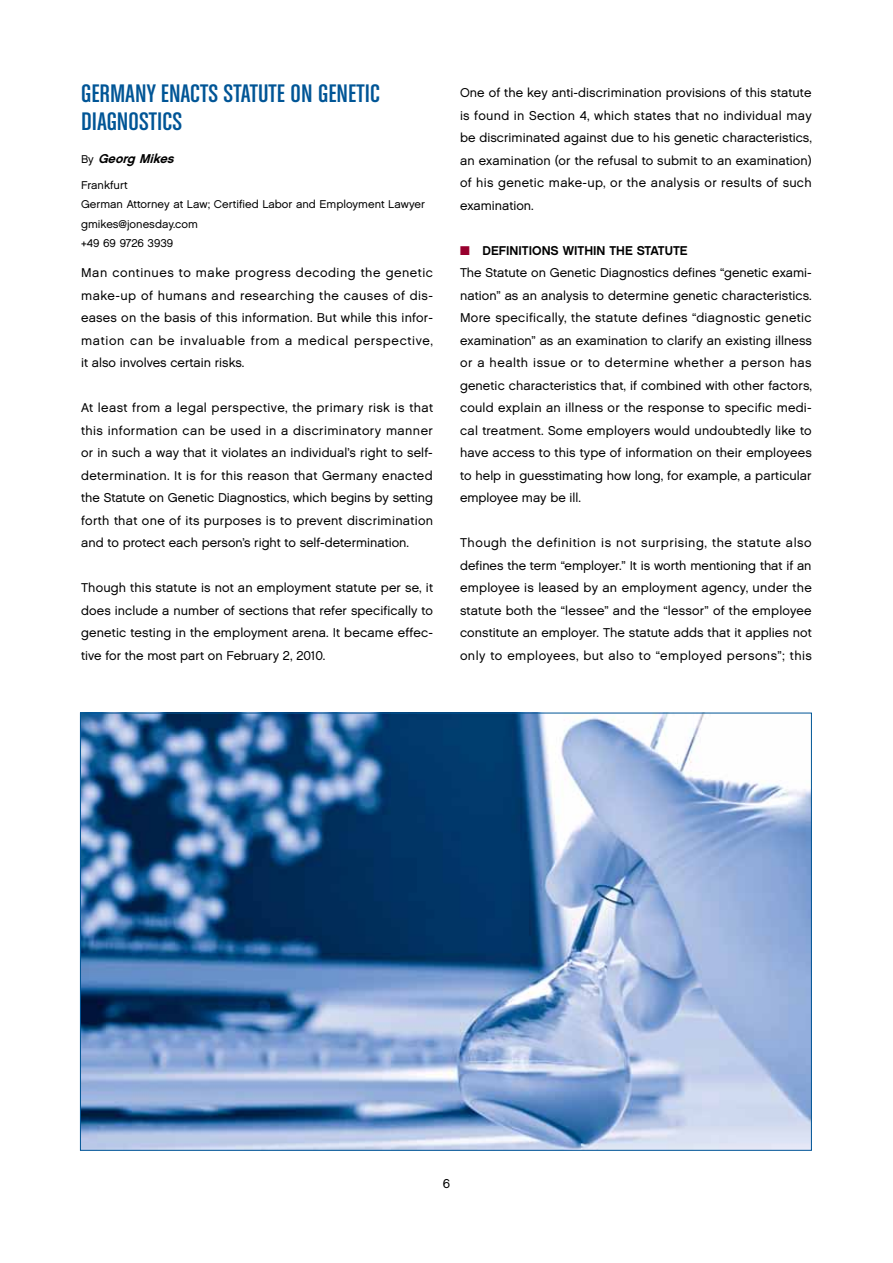
<style>
.page{position:relative;width:893px;height:1263px;background:#fff}
.page>*{position:absolute;margin:0;border:0;box-sizing:border-box;transform-origin:0 0}
.t1{font:27px/27.8px "Chalet Comprime Cologne Sixty";letter-spacing:.005em;color:#005596;scale:1.1 1}
.t2{font:12.75px/22.5px "Chalet London Nineteen Sixty";letter-spacing:.005em;color:#000;text-align:justify}
.t3{font:12.75px "Chalet New York Nineteen Sixty";color:#000}
.t4{font:italic 12.75px "Chalet New York Nineteen Sixty";color:#000}
.t5{font:11.25px/19.5px "Chalet London Nineteen Sixty";color:#000}
.s1{font-family:"Chalet London Nineteen Sixty";font-style:normal;font-size:11.25px}
.s2{color:#98002e}
</style>
<div class="page">
<img style="left:82px;top:715px;width:728px;height:434px">
<h1 class="t1" style="left:81px;top:79px;width:273px">GERMANY ENACTS STATUTE ON GENETIC<br>DIAGNOSTICS</h1>
<p class="t4" style="left:81px;top:150px;width:98px"><span class="s1">B y</span> Georg Mikes</p>
<p class="t5" style="left:81px;top:175px;width:345px">Frankfurt<br>German Attorney at Law; Certified Labor and Employment Lawyer gmikes@jonesday.com<br>+49 69 9726 3939</p>
<p class="t2" style="left:81px;top:261px;width:353px">Man continues to make progress decoding the genetic make-up of humans and researching the causes of dis&shy;eases on the basis of this information. But while this infor&shy;mation can be invaluable from a medical perspective, it also involves certain risks.</p>
<p class="t2" style="left:81px;top:396px;width:353px">At least from a legal perspective, the primary risk is that this information can be used in a discriminatory manner or in such a way that it violates an individual’s right to self&shy;determination. It is for this reason that Germany enacted the Statute on Genetic Diagnostics, which begins by setting forth that one of its purposes is to prevent discrimination and to protect each person’s right to self-determination.</p>
<p class="t2" style="left:81px;top:576px;width:353px">Though this statute is not an employment statute per se, it does include a number of sections that refer specifically to genetic testing in the employment arena. It became effec&shy;tive for the most part on February 2, 2010.</p>
<p class="t2" style="left:460px;top:81px;width:353px">One of the key anti-discrimination provisions of this statute is found in Section 4, which states that no individual may be discriminated against due to his genetic characteristics, an examination (or the refusal to submit to an examination) of his genetic make-up, or the analysis or results of such examination.</p>
<p class="t3" style="left:460px;top:243px;width:229px"><span class="s2">■</span> DEFINITIONS WITHIN THE STATUTE</p>
<p class="t2" style="left:460px;top:262px;width:354px">The Statute on Genetic Diagnostics defines “genetic exami&shy;nation” as an analysis to determine genetic characteristics.<br>More specifically, the statute defines “diagnostic genetic examination” as an examination to clarify an existing illness or a health issue or to determine whether a person has genetic characteristics that, if combined with other factors, could explain an illness or the response to specific medi&shy;cal treatment. Some employers would undoubtedly like to have access to this type of information on their employees to help in guesstimating how long, for example, a particular employee may be ill.</p>
<p class="t2" style="left:460px;top:532px;width:353px">Though the definition is not surprising, the statute also defines the term “employer.” It is worth mentioning that if an employee is leased by an employment agency, under the statute both the “lessee” and the “lessor” of the employee constitute an employer. The statute adds that it applies not only to employees, but also to “employed persons”; this</p>
<p class="t2" style="left:443px;top:1172px;width:9px">6</p>
</div>
